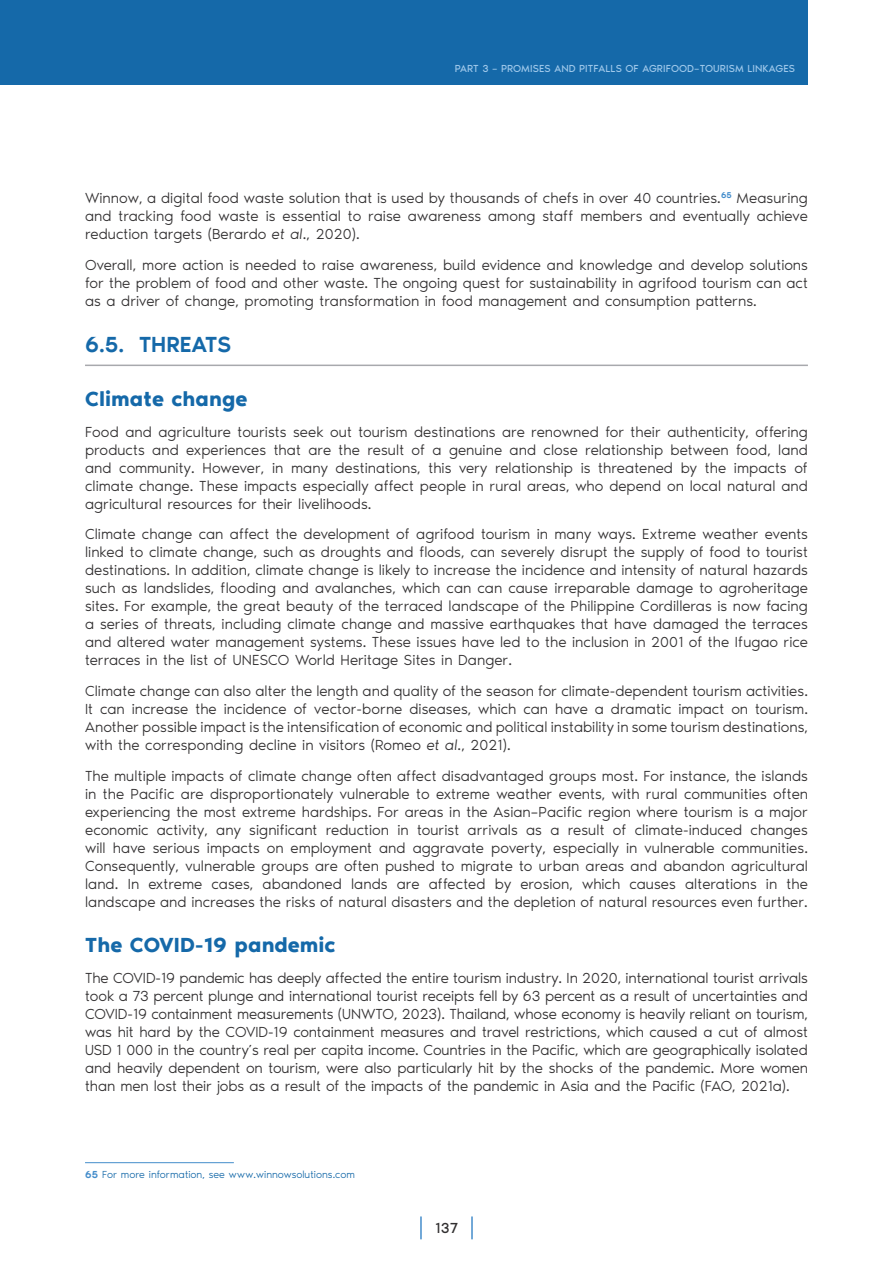
<style>
.page{position:relative;width:893px;height:1263px;background:#fff}
.page>*{position:absolute;margin:0;border:0;box-sizing:border-box;transform-origin:0 0}
.SUBHEAD_1{font:500 22.5px "Noir Pro";color:#1569a9}
.SUBHEAD_2{font:600 21px "Noir Pro";color:#1569a9}
.BODY{font:300 15px/18px "Noir Pro";color:#312f30;text-align:justify}
.t1{font:15px "Noir Pro";color:#312f30}
.t2{font:10.5px "Noir Pro";letter-spacing:.01em;color:#a0c9eb}
.FOOTNOTE{font:300 10.5px "Noir Pro";color:#1569a9}
.s1{font-style:italic}
.s2{font-weight:500;color:#448dcb}
</style>
<div class="page">
<div style="left:0;top:0;width:808px;height:85px;background:#1569a9"></div>
<hr style="left:420px;top:1217px;width:2px;height:22px;background:#448dcb">
<hr style="left:471px;top:1217px;width:2px;height:22px;background:#448dcb">
<hr style="left:85px;top:1162px;width:149px;height:1px;background:#448dcb">
<hr style="left:85px;top:365px;width:723px;height:1px;background:#a8a9ad">
<p class="t2" style="left:455px;top:61px;width:342px">PART 3 – PROMISES AND PITFALLS OF AGRIFOOD–TOURISM LINKAGES</p>
<p class="BODY" style="left:85px;top:188px;width:724px">Winnow, a digital food waste solution that is used by thousands of chefs in over 40 countries.<sup>65</sup> Measuring and tracking food waste is essential to raise awareness among staff members and eventually achieve reduction targets (Berardo <span class="s1">et al</span>., 2020).</p>
<p class="BODY" style="left:85px;top:255px;width:724px">Overall, more action is needed to raise awareness, build evidence and knowledge and develop solutions for the problem of food and other waste. The ongoing quest for sustainability in agrifood tourism can act as a driver of change, promoting transformation in food management and consumption patterns.</p>
<p class="SUBHEAD_1" style="left:85px;top:327px;width:147px">6.5. THREATS</p>
<p class="SUBHEAD_2" style="left:85px;top:382px;width:164px">Climate change</p>
<p class="BODY" style="left:85px;top:422px;width:724px">Food and agriculture tourists seek out tourism destinations are renowned for their authenticity, offering products and experiences that are the result of a genuine and close relationship between food, land and community. However, in many destinations, this very relationship is threatened by the impacts of climate change. These impacts especially affect people in rural areas, who depend on local natural and agricultural resources for their livelihoods.</p>
<p class="BODY" style="left:85px;top:524px;width:724px">Climate change can affect the development of agrifood tourism in many ways. Extreme weather events linked to climate change, such as droughts and floods, can severely disrupt the supply of food to tourist destinations. In addition, climate change is likely to increase the incidence and intensity of natural hazards such as landslides, flooding and avalanches, which can can cause irreparable damage to agroheritage sites. For example, the great beauty of the terraced landscape of the Philippine Cordilleras is now facing a series of threats, including climate change and massive earthquakes that have damaged the terraces and altered water management systems. These issues have led to the inclusion in 2001 of the Ifugao rice terraces in the list of UNESCO World Heritage Sites in Danger.</p>
<p class="BODY" style="left:85px;top:681px;width:724px">Climate change can also alter the length and quality of the season for climate-dependent tourism activities.<br>It can increase the incidence of vector-borne diseases, which can have a dramatic impact on tourism.<br>Another possible impact is the intensification of economic and political instability in some tourism destinations, with the corresponding decline in visitors (Romeo <span class="s1">et al</span>., 2021).</p>
<p class="BODY" style="left:85px;top:766px;width:724px">The multiple impacts of climate change often affect disadvantaged groups most. For instance, the islands in the Pacific are disproportionately vulnerable to extreme weather events, with rural communities often experiencing the most extreme hardships. For areas in the Asian–Pacific region where tourism is a major economic activity, any significant reduction in tourist arrivals as a result of climate-induced changes will have serious impacts on employment and aggravate poverty, especially in vulnerable communities.<br>Consequently, vulnerable groups are often pushed to migrate to urban areas and abandon agricultural land. In extreme cases, abandoned lands are affected by erosion, which causes alterations in the landscape and increases the risks of natural disasters and the depletion of natural resources even further.</p>
<p class="SUBHEAD_2" style="left:85px;top:929px;width:252px">The COVID-19 pandemic</p>
<p class="BODY" style="left:85px;top:968px;width:724px">The COVID-19 pandemic has deeply affected the entire tourism industry. In 2020, international tourist arrivals took a 73 percent plunge and international tourist receipts fell by 63 percent as a result of uncertainties and COVID-19 containment measurements (UNWTO, 2023). Thailand, whose economy is heavily reliant on tourism, was hit hard by the COVID-19 containment measures and travel restrictions, which caused a cut of almost USD 1 000 in the country’s real per capita income. Countries in the Pacific, which are geographically isolated and heavily dependent on tourism, were also particularly hit by the shocks of the pandemic. More women than men lost their jobs as a result of the impacts of the pandemic in Asia and the Pacific (FAO, 2021a).</p>
<p class="FOOTNOTE" style="left:85px;top:1166px;width:271px"><span class="s2">65</span> For more information, see www.winnowsolutions.com</p>
<p class="t1" style="left:435px;top:1217px;width:24px">137</p>
</div>
